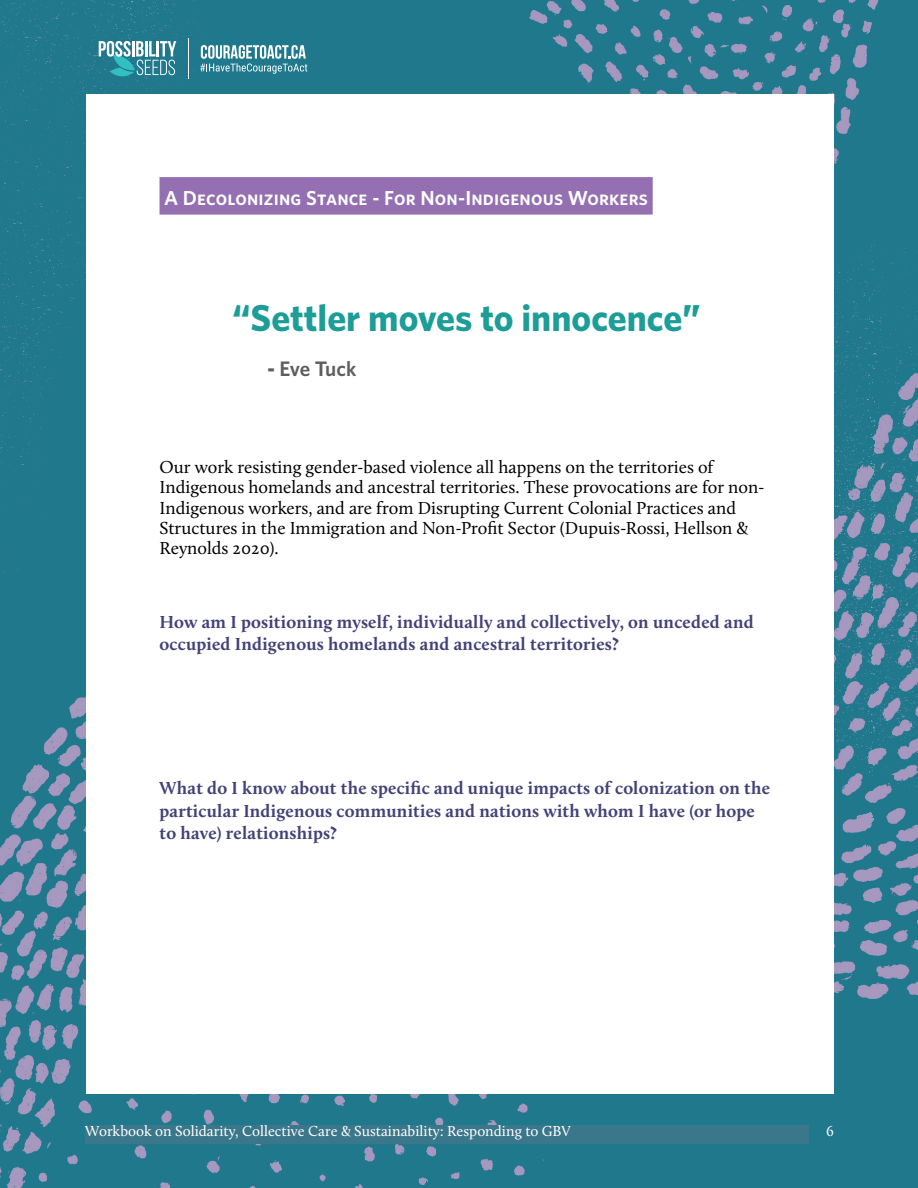
<style>
.page{position:relative;width:918px;height:1188px;background:#fff}
.page>*{position:absolute;margin:0;border:0;box-sizing:border-box;transform-origin:0 0}
.t1{font:700 37.5px "Whitney HTF";color:#1c9d97}
.t2{font:600 21px "Whitney HTF";letter-spacing:-.015em;color:#5e5e5e}
.t3{font:20.25px "Whitney HTF Semi Bold SC";letter-spacing:.01em;color:#fff}
.t4{font:18px/20.2px "Calluna";color:#000}
.t5{font:700 18px/22.5px "Calluna";letter-spacing:.01em;color:#434278}
.t6{font:15px "Calluna";color:#fff}
.s1{font-weight:700}
</style>
<div class="page">
<img style="left:0;top:0;width:918px;height:1188px">
<div style="left:85px;top:1125px;width:724px;height:18px;background:#3b778a"></div>
<div style="left:86px;top:94px;width:748px;height:1000px;background:#fff"></div>
<div style="left:160px;top:177px;width:493px;height:38px;background:#946fb2"></div>
<svg style="left:99px;top:41px;width:77px;height:35px"></svg>
<svg style="left:200px;top:45px;width:107px;height:29px;background:#68a3b1"></svg>
<hr style="left:188px;top:38px;width:1px;height:41px;background:#fff">
<p class="t3" style="left:164px;top:186px;width:485px">A Decolonizing Stance - For Non-Indigenous Workers</p>
<h1 class="t1" style="left:233px;top:295px;width:469px">“Settler moves to innocence”</h1>
<p class="t2" style="left:268px;top:356px;width:90px"><span class="s1">-</span> Eve Tuck</p>
<p class="t4" style="left:160px;top:457px;width:607px">Our work resisting gender-based violence all happens on the territories of Indigenous homelands and ancestral territories. These provocations are for non-Indigenous workers, and are from Disrupting Current Colonial Practices and Structures in the Immigration and Non-Profit Sector (Dupuis-Rossi, Hellson &amp; Reynolds 2020).</p>
<p class="t5" style="left:160px;top:610px;width:596px">How am I positioning myself, individually and collectively, on unceded and occupied Indigenous homelands and ancestral territories?</p>
<p class="t5" style="left:160px;top:777px;width:612px">What do I know about the specific and unique impacts of colonization on the particular Indigenous communities and nations with whom I have (or hope to have) relationships?</p>
<p class="t6" style="left:85px;top:1122px;width:487px">Workbook on Solidarity, Collective Care &amp; Sustainability: Responding to GBV</p>
<p class="t6" style="left:826px;top:1122px;width:9px">6</p>
</div>
